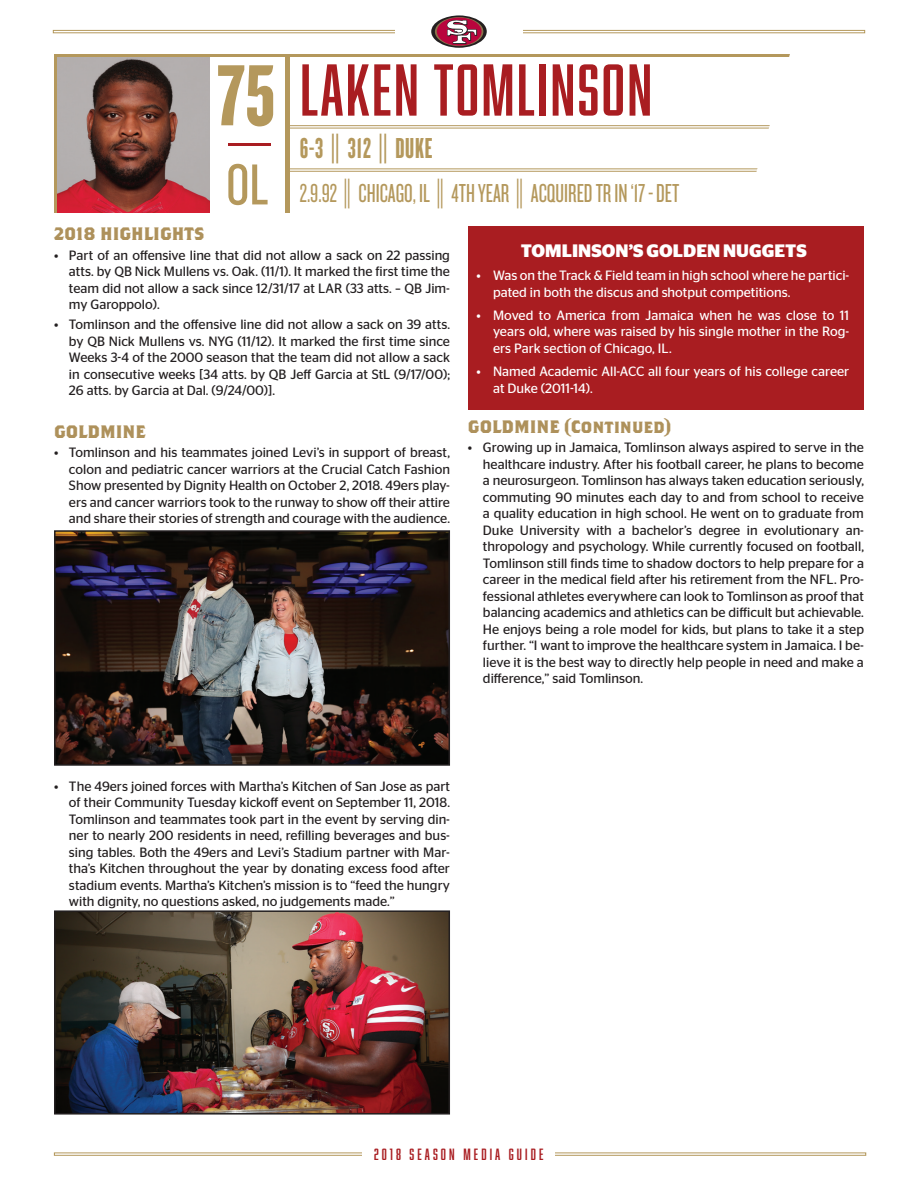
<style>
.page{position:relative;width:918px;height:1188px;background:#fff}
.page>*{position:absolute;margin:0;border:0;box-sizing:border-box;transform-origin:0 0}
.t1{font:90.15px "Knockout 68 Full Featherwt";color:#b4985c}
.t2{font:67.5px "Abolition Round";letter-spacing:.035em;color:#a91d21}
.t3{font:60px "Knockout 28 Junior Feathrwt";color:#b4985c}
.t4{font:30px "Knockout 67 Full Bantamwt";letter-spacing:.025em;color:#b4985c}
.t5{font:27px "Knockout 27 Junior Bantamwt";color:#b4985c}
.t6{font:700 18px "Brothers OT";color:#ae915b}
.t7{font:700 18px "Stag Sans";color:#fff}
.t8{font:15px "Abolition Round";letter-spacing:.21em;color:#a91d21}
.t9{font:13.5px/16.5px "Stag Sans";color:#231f20;text-align:justify}
.t10{font:13.5px/16.5px "Stag Sans";color:#fff}
.s1{font-family:"Knockout 27 Junior Bantamwt";font-size:37.5px}
.s2{font-family:"Knockout 26 Junior Flywght";font-size:37.5px}
</style>
<div class="page">
<div style="left:53px;top:30px;width:812px;height:3px;border:1px solid #b4985c"></div>
<div style="left:395px;top:20px;width:128px;height:29px;background:#fff"></div>
<svg style="left:431px;top:15px;width:56px;height:33px"></svg>
<div style="left:54px;top:1153px;width:812px;height:3px;border:1px solid #b4985c"></div>
<div style="left:363px;top:1141px;width:192px;height:29px;background:#fff"></div>
<div style="left:468px;top:226px;width:396px;height:183px;background:#a91d21"></div>
<img style="left:57px;top:57px;width:152px;height:156px">
<hr style="left:229px;top:143px;width:42px;height:2px;background:#a91d21">
<div style="left:289px;top:125px;width:575px;height:3px;border:1px solid #b4985c"></div>
<div style="left:289px;top:169px;width:575px;height:3px;border:1px solid #b4985c"></div>
<hr style="left:54px;top:54px;width:810px;height:3px;background:#b4985c">
<hr style="left:54px;top:54px;width:3px;height:159px;background:#b4985c">
<hr style="left:285px;top:55px;width:4px;height:158px;background:#b4985c">
<svg style="left:748px;top:54px;width:116px;height:118px"></svg>
<img style="left:57px;top:913px;width:390px;height:199px">
<div style="left:54px;top:910px;width:396px;height:205px;border:2px solid #231f20"></div>
<img style="left:57px;top:533px;width:390px;height:230px">
<div style="left:54px;top:530px;width:396px;height:236px;border:2px solid #231f20"></div>
<h1 class="t1" style="left:216px;top:41px;width:60px">75</h1>
<h3 class="t3" style="left:226px;top:148px;width:44px">OL</h3>
<h2 class="t2" style="left:300px;top:51px;width:353px">LAKEN TOMLINSON</h2>
<h3 class="t4" style="left:300px;top:131px;width:134px">6-3 <span class="s1">||</span> 312 <span class="s1">||</span> DUKE</h3>
<h3 class="t5" style="left:300px;top:177px;width:381px">2.9.92 <span class="s2">||</span> CHICAGO, IL <span class="s2">||</span> 4TH YEAR <span class="s2">||</span> ACQUIRED TR IN ‘17 - DET</h3>
<h3 class="t6" style="left:54px;top:226px;width:152px">2018 HIGHLIGHTS</h3>
<p class="t9" style="left:69px;top:247px;width:383px;text-indent:-15px">• Part of an offensive line that did not allow a sack on 22 passing atts. by QB Nick Mullens vs. Oak. (11/1). It marked the first time the team did not allow a sack since 12/31/17 at LAR (33 atts. – QB Jim&shy;my Garoppolo).</p>
<p class="t9" style="left:69px;top:316px;width:383px;text-indent:-15px">• Tomlinson and the offensive line did not allow a sack on 39 atts. by QB Nick Mullens vs. NYG (11/12). It marked the first time since Weeks 3-4 of the 2000 season that the team did not allow a sack in consecutive weeks [34 atts. by QB Jeff Garcia at StL (9/17/00); 26 atts. by Garcia at Dal. (9/24/00)].</p>
<h3 class="t6" style="left:54px;top:423px;width:93px">GOLDMINE</h3>
<p class="t9" style="left:69px;top:444px;width:383px;text-indent:-15px">• Tomlinson and his teammates joined Levi’s in support of breast, colon and pediatric cancer warriors at the Crucial Catch Fashion Show presented by Dignity Health on October 2, 2018. 49ers play&shy;ers and cancer warriors took to the runway to show off their attire and share their stories of strength and courage with the audience.</p>
<h3 class="t7" style="left:521px;top:240px;width:287px">TOMLINSON’S GOLDEN NUGGETS</h3>
<p class="t10" style="left:493px;top:267px;width:358px;text-indent:-16px">• Was on the Track &amp; Field team in high school where he partici&shy;pated in both the discus and shotput competitions.</p>
<p class="t10" style="left:493px;top:307px;width:358px;text-align:justify;text-indent:-16px">• Moved to America from Jamaica when he was close to 11 years old, where was raised by his single mother in the Rog&shy;ers Park section of Chicago, IL.</p>
<p class="t10" style="left:493px;top:363px;width:358px;text-indent:-16px">• Named Academic All-ACC all four years of his college career at Duke (2011-14).</p>
<h3 class="t6" style="left:468px;top:418px;width:205px">GOLDMINE (Continued)</h3>
<p class="t9" style="left:483px;top:439px;width:383px;text-indent:-15px">• Growing up in Jamaica, Tomlinson always aspired to serve in the healthcare industry. After his football career, he plans to become a neurosurgeon. Tomlinson has always taken education seriously, commuting 90 minutes each day to and from school to receive a quality education in high school. He went on to graduate from Duke University with a bachelor’s degree in evolutionary an&shy;thropology and psychology. While currently focused on football, Tomlinson still finds time to shadow doctors to help prepare for a career in the medical field after his retirement from the NFL. Pro&shy;fessional athletes everywhere can look to Tomlinson as proof that balancing academics and athletics can be difficult but achievable.<br>He enjoys being a role model for kids, but plans to take it a step further. “I want to improve the healthcare system in Jamaica. I be&shy;lieve it is the best way to directly help people in need and make a difference,” said Tomlinson.</p>
<p class="t9" style="left:69px;top:777px;width:383px;text-indent:-15px">• The 49ers joined forces with Martha’s Kitchen of San Jose as part of their Community Tuesday kickoff event on September 11, 2018.<br>Tomlinson and teammates took part in the event by serving din&shy;ner to nearly 200 residents in need, refilling beverages and bus&shy;sing tables. Both the 49ers and Levi’s Stadium partner with Mar&shy;tha’s Kitchen throughout the year by donating excess food after stadium events. Martha’s Kitchen’s mission is to “feed the hungry with dignity, no questions asked, no judgements made.”</p>
<p class="t8" style="left:374px;top:1145px;width:171px">2018 SEASON MEDIA GUIDE</p>
</div>
